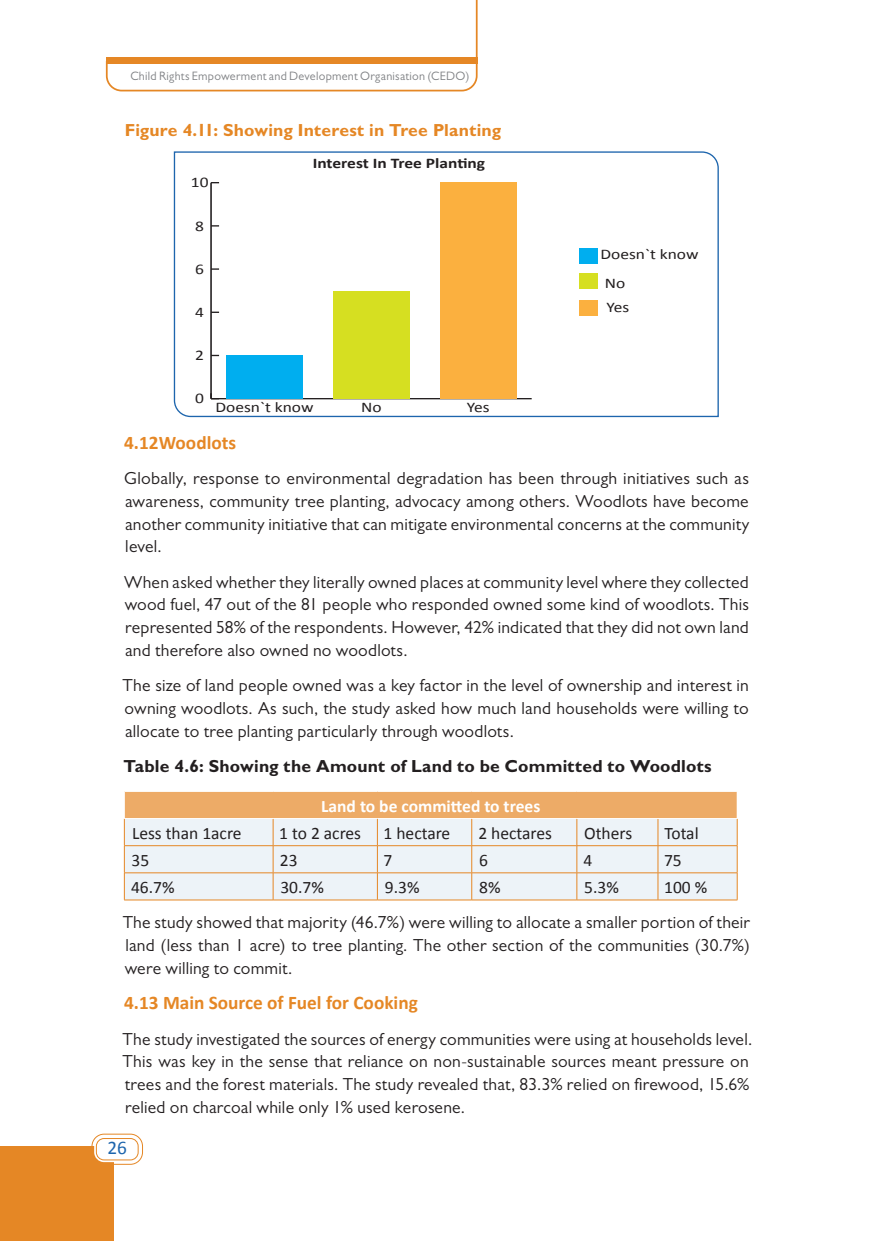
<style>
.page{position:relative;width:874px;height:1241px;background:#fff}
.page>*{position:absolute;margin:0;border:0;box-sizing:border-box;transform-origin:0 0}
.t1{font:700 19.25px "Calibri";color:#e58725}
.t2{font:19.25px "Calibri";color:#1d65ad}
.BODY{font:17.5px/22.8px "Gill Sans";letter-spacing:.015em;color:#231f20;text-align:justify}
.TABLE_BODY{font:17.5px "Calibri";color:#231f20}
.TABLE_TITLES{font:700 17.5px "Gill Sans";letter-spacing:.01em;color:#231f20}
.FIGURE_TITLES{font:700 17.5px "Gill Sans";letter-spacing:.005em;color:#e58725}
.TABLE_HEADERS{font:700 17.5px "Calibri";color:#fff}
.t3{font:14.7px "Calibri";color:#231f20;scale:1.18 1}
.t4{font:700 14.7px "Calibri";color:#231f20;scale:1.18 1}
.t5{font:12.25px "Gill Sans";letter-spacing:.02em;color:#808285}
</style>
<div class="page">
<svg style="left:105px;top:0;width:373px;height:92px"></svg>
<div style="left:0;top:1146px;width:114px;height:94px;background:#e58725"></div>
<div style="left:94px;top:1136px;width:46px;height:25px;background:#fff;border-radius:10px"></div>
<div style="left:91px;top:1133px;width:52px;height:31px;border:1px solid #e58725;border-radius:12px"></div>
<div style="left:96px;top:1137px;width:42px;height:23px;border:1px solid #e58725;border-radius:8px"></div>
<div style="left:124px;top:791px;width:612px;height:27px;background:#edab67"></div>
<div style="left:125px;top:819px;width:611px;height:80px;background:#edf3f8"></div>
<hr style="left:124px;top:845px;width:149px;height:1px;background:#e58725">
<hr style="left:273px;top:845px;width:104px;height:1px;background:#e58725">
<hr style="left:377px;top:845px;width:94px;height:1px;background:#e58725">
<hr style="left:471px;top:845px;width:105px;height:1px;background:#e58725">
<hr style="left:576px;top:845px;width:81px;height:1px;background:#e58725">
<hr style="left:657px;top:845px;width:80px;height:1px;background:#e58725">
<hr style="left:124px;top:872px;width:149px;height:1px;background:#e58725">
<hr style="left:273px;top:872px;width:104px;height:1px;background:#e58725">
<svg style="left:273px;top:819px;width:1px;height:80px"></svg>
<hr style="left:377px;top:872px;width:94px;height:1px;background:#e58725">
<svg style="left:377px;top:819px;width:1px;height:80px"></svg>
<hr style="left:471px;top:872px;width:105px;height:1px;background:#e58725">
<svg style="left:471px;top:819px;width:1px;height:80px"></svg>
<hr style="left:576px;top:872px;width:81px;height:1px;background:#e58725">
<svg style="left:576px;top:819px;width:1px;height:80px"></svg>
<hr style="left:657px;top:872px;width:80px;height:1px;background:#e58725">
<svg style="left:657px;top:819px;width:1px;height:80px"></svg>
<hr style="left:124px;top:899px;width:149px;height:1px;background:#e58725">
<hr style="left:273px;top:899px;width:104px;height:1px;background:#e58725">
<hr style="left:377px;top:899px;width:94px;height:1px;background:#e58725">
<hr style="left:471px;top:899px;width:105px;height:1px;background:#e58725">
<hr style="left:576px;top:899px;width:81px;height:1px;background:#e58725">
<hr style="left:657px;top:899px;width:80px;height:1px;background:#e58725">
<hr style="left:124px;top:791px;width:149px;height:1px;background:#fff">
<svg style="left:124px;top:791px;width:1px;height:108px"></svg>
<hr style="left:273px;top:791px;width:104px;height:1px;background:#fff">
<hr style="left:377px;top:791px;width:94px;height:1px;background:#fff">
<hr style="left:471px;top:791px;width:105px;height:1px;background:#fff">
<hr style="left:576px;top:791px;width:81px;height:1px;background:#fff">
<hr style="left:657px;top:791px;width:80px;height:1px;background:#fff">
<svg style="left:736px;top:791px;width:1px;height:108px"></svg>
<hr style="left:124px;top:818px;width:149px;height:1px;background:#fff">
<hr style="left:657px;top:818px;width:80px;height:1px;background:#fff">
<svg style="left:173px;top:151px;width:546px;height:267px"></svg>
<p class="t5" style="left:130px;top:69px;width:340px">Child Rights Empowerment and Development Organisation (CEDO)</p>
<p class="FIGURE_TITLES" style="left:125px;top:119px;width:377px">Figure 4.11: Showing Interest in Tree Planting</p>
<p class="t3" style="left:191px;top:173px;width:16px">10</p>
<p class="t3" style="left:195px;top:216px;width:9px">8</p>
<p class="t3" style="left:195px;top:259px;width:9px">6</p>
<p class="t3" style="left:195px;top:303px;width:9px">4</p>
<p class="t3" style="left:195px;top:346px;width:9px">2</p>
<p class="t4" style="left:312px;top:154px;width:147px">Interest In Tree Planting</p>
<p class="t3" style="left:195px;top:389px;width:9px">0</p>
<p class="t3" style="left:215px;top:397px;width:85px">Doesn`t know</p>
<p class="t3" style="left:361px;top:397px;width:19px">No</p>
<p class="t3" style="left:466px;top:397px;width:21px">Yes</p>
<p class="t3" style="left:600px;top:245px;width:85px">Doesn`t know</p>
<p class="t3" style="left:604px;top:274px;width:19px">No</p>
<p class="t3" style="left:606px;top:298px;width:21px">Yes</p>
<h1 class="t1" style="left:124px;top:430px;width:113px">4.12Woodlots</h1>
<p class="BODY" style="left:124px;top:466px;width:626px">Globally, response to environmental degradation has been through initiatives such as awareness, community tree planting, advocacy among others. Woodlots have become another community initiative that can mitigate environmental concerns at the community level.</p>
<p class="BODY" style="left:124px;top:570px;width:626px">When asked whether they literally owned places at community level where they collected wood fuel, 47 out of the 81 people who responded owned some kind of woodlots. This represented 58% of the respondents. However, 42% indicated that they did not own land and therefore also owned no woodlots.</p>
<p class="BODY" style="left:123px;top:673px;width:627px">The size of land people owned was a key factor in the level of ownership and interest in owning woodlots. As such, the study asked how much land households were willing to allocate to tree planting particularly through woodlots.</p>
<p class="TABLE_TITLES" style="left:123px;top:755px;width:589px">Table 4.6: Showing the Amount of Land to be Committed to Woodlots</p>
<p class="TABLE_HEADERS" style="left:321px;top:794px;width:220px">Land to be committed to trees</p>
<p class="TABLE_BODY" style="left:132px;top:821px;width:111px">Less than 1acre</p>
<p class="TABLE_BODY" style="left:279px;top:821px;width:83px">1 to 2 acres</p>
<p class="TABLE_BODY" style="left:383px;top:821px;width:68px">1 hectare</p>
<p class="TABLE_BODY" style="left:478px;top:821px;width:75px">2 hectares</p>
<p class="TABLE_BODY" style="left:584px;top:821px;width:50px">Others</p>
<p class="TABLE_BODY" style="left:664px;top:821px;width:36px">Total</p>
<p class="TABLE_BODY" style="left:132px;top:848px;width:19px">35</p>
<p class="TABLE_BODY" style="left:280px;top:848px;width:19px">23</p>
<p class="TABLE_BODY" style="left:383px;top:848px;width:10px">7</p>
<p class="TABLE_BODY" style="left:479px;top:848px;width:10px">6</p>
<p class="TABLE_BODY" style="left:583px;top:848px;width:10px">4</p>
<p class="TABLE_BODY" style="left:663px;top:848px;width:19px">75</p>
<p class="TABLE_BODY" style="left:131px;top:876px;width:45px">46.7%</p>
<p class="TABLE_BODY" style="left:280px;top:876px;width:45px">30.7%</p>
<p class="TABLE_BODY" style="left:384px;top:876px;width:36px">9.3%</p>
<p class="TABLE_BODY" style="left:479px;top:876px;width:23px">8%</p>
<p class="TABLE_BODY" style="left:584px;top:876px;width:36px">5.3%</p>
<p class="TABLE_BODY" style="left:663px;top:876px;width:45px">100 %</p>
<p class="BODY" style="left:123px;top:910px;width:628px">The study showed that majority (46.7%) were willing to allocate a smaller portion of their land (less than 1 acre) to tree planting. The other section of the communities (30.7%) were willing to commit.</p>
<h1 class="t1" style="left:124px;top:990px;width:295px">4.13 Main Source of Fuel for Cooking</h1>
<p class="BODY" style="left:123px;top:1027px;width:630px;text-align:left">The study investigated the sources of energy communities were using at households level.<br>This was key in the sense that reliance on non-sustainable sources meant pressure on trees and the forest materials. The study revealed that, 83.3% relied on firewood, 15.6% relied on charcoal while only 1% used kerosene.</p>
<p class="t2" style="left:107px;top:1135px;width:21px">26</p>
</div>
